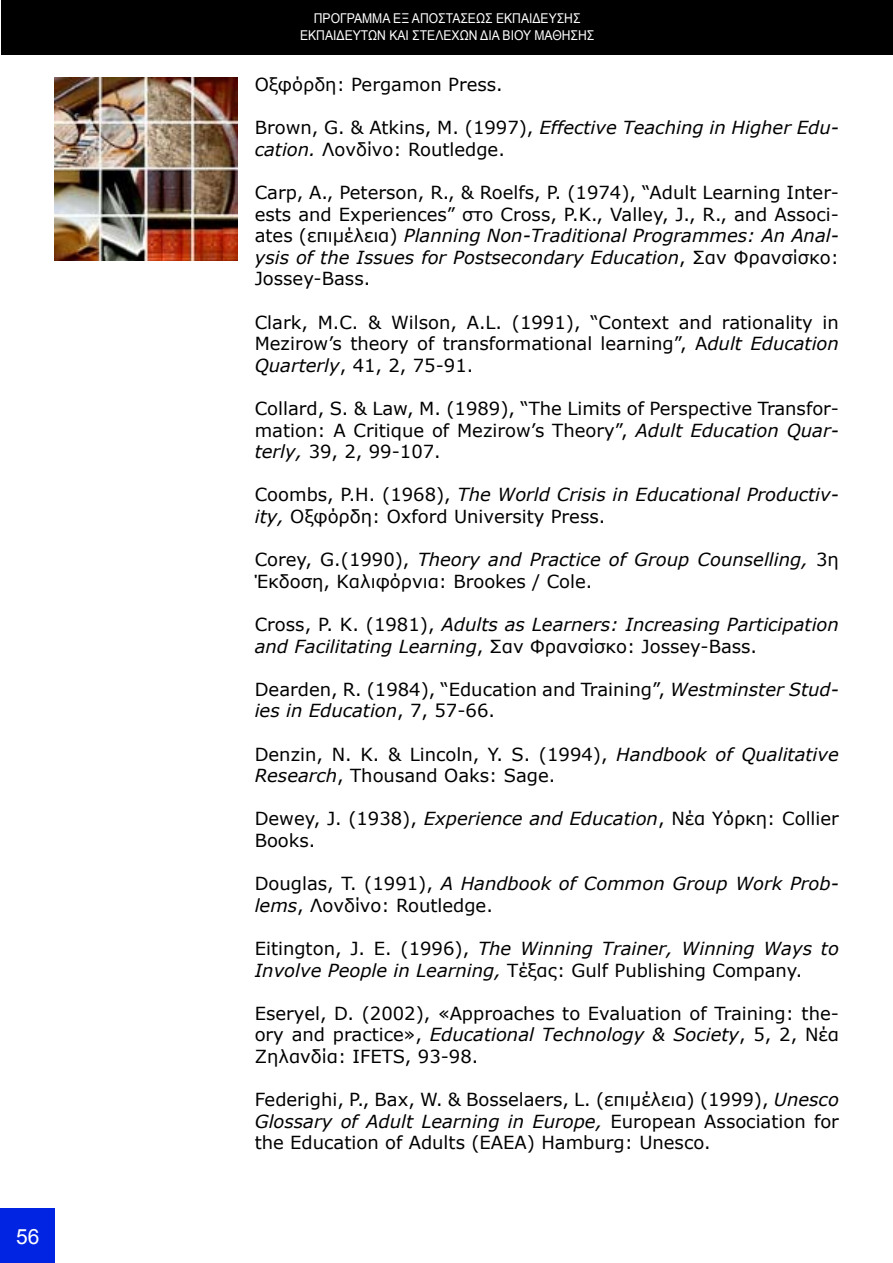
<style>
.page{position:relative;width:893px;height:1263px;background:#fff}
.page>*{position:absolute;margin:0;border:0;box-sizing:border-box;transform-origin:0 0}
.t1{font:21px "Arial";color:#fff}
.t2{font:18px/21.6px "Verdana";color:#000}
.t3{font:italic 18px/21.6px "Verdana";color:#000}
.t4{font:13.5px/16.2px "Arial";color:#fff;text-align:center;scale:.9 1}
.s1{font-style:italic}
.s2{font-style:normal}
</style>
<div class="page">
<div style="left:1px;top:0;width:892px;height:54px;background:#000"></div>
<div style="left:1px;top:1209px;width:54px;height:54px;background:#0024e2"></div>
<img style="left:54px;top:77px;width:183px;height:183px">
<p class="t1" style="left:16px;top:1222px;width:25px">56</p>
<p class="t4" style="left:300px;top:11px;width:328px">ΠΡΟΓΡΑΜΜΑ ΕΞ ΑΠΟΣΤΑΣΕΩΣ ΕΚΠΑΙΔΕΥΣΗΣ<br>ΕΚΠΑΙΔΕΥΤΩΝ ΚΑΙ ΣΤΕΛΕΧΩΝ ΔΙΑ ΒΙΟΥ ΜΑΘΗΣΗΣ</p>
<p class="t2" style="left:255px;top:73px;width:250px">Οξφόρδη: Pergamon Press.</p>
<p class="t2" style="left:255px;top:116px;width:586px">Brown, G. &amp; Atkins, M. (1997), <span class="s1">Effective Teaching in Higher Edu&shy;cation.</span> Λονδίνο: Routledge.</p>
<p class="t2" style="left:255px;top:181px;width:586px;text-align:justify">Carp, A., Peterson, R., &amp; Roelfs, P. (1974), “Adult Learning Inter&shy;ests and Experiences” στο Cross, P.K., Valley, J., R., and Associ&shy;ates (επιμέλεια) <span class="s1">Planning Non-Traditional Programmes: An Anal&shy;ysis of the Issues for Postsecondary Education</span>, Σαν Φρανσίσκο:<br>Jossey-Bass.</p>
<p class="t2" style="left:255px;top:311px;width:586px;text-align:justify">Clark, M.C. &amp; Wilson, A.L. (1991), “Context and rationality in Mezirow’s theory of transformational learning”, A<span class="s1">dult Education Quarterly</span>, 41, 2, 75-91.</p>
<p class="t2" style="left:255px;top:397px;width:586px;text-align:justify">Collard, S. &amp; Law, M. (1989), “The Limits of Perspective Transfor&shy;mation: A Critique of Mezirow’s Theory”, <span class="s1">Adult Education Quar&shy;terly,</span> 39, 2, 99-107.</p>
<p class="t2" style="left:255px;top:483px;width:586px">Coombs, P.H. (1968), <span class="s1">The World Crisis in Educational Productiv&shy;ity,</span> Οξφόρδη: Oxford University Press.</p>
<p class="t2" style="left:255px;top:548px;width:586px">Corey, G.(1990), <span class="s1">Theory and Practice of Group Counselling,</span> 3η<br>Έκδοση, Καλιφόρνια: Brookes / Cole.</p>
<p class="t3" style="left:255px;top:613px;width:586px"><span class="s2">Cross, P. K. (1981),</span> Adults as Learners: Increasing Participation and Facilitating Learning<span class="s2">, Σαν Φρανσίσκο: Jossey-Bass.</span></p>
<p class="t2" style="left:255px;top:678px;width:586px">Dearden, R. (1984), “Education and Training”, <span class="s1">Westminster Stud&shy;ies in Education</span>, 7, 57-66.</p>
<p class="t2" style="left:255px;top:743px;width:586px">Denzin, Ν. Κ. &amp; Lincoln, Y. S. (1994), <span class="s1">Handbook of Qualitative<br>Research</span>, Thousand Oaks: Sage.</p>
<p class="t2" style="left:255px;top:807px;width:586px">Dewey, J. (1938), <span class="s1">Experience and Education</span>, Νέα Υόρκη: Collier<br>Books.</p>
<p class="t2" style="left:255px;top:872px;width:586px">Douglas, T. (1991), <span class="s1">A Handbook of Common Group Work Prob&shy;lems</span>, Λονδίνο: Routledge.</p>
<p class="t3" style="left:255px;top:937px;width:586px"><span class="s2">Eitington, J. E. (1996),</span> The Winning Trainer, Winning Ways to<br>Involve People in Learning, <span class="s2">Τέξας: Gulf Publishing Company.</span></p>
<p class="t2" style="left:255px;top:1002px;width:586px;text-align:justify">Eseryel, D. (2002), «Approaches to Evaluation of Training: the&shy;ory and practice», <span class="s1">Educational Technology &amp; Society</span>, 5, 2, Νέα Ζηλανδία: IFETS, 93-98.</p>
<p class="t2" style="left:255px;top:1088px;width:586px;text-align:justify">Federighi, P., Bax, W. &amp; Bosselaers, L. (επιμέλεια) (1999), <span class="s1">Unesco Glossary of Adult Learning in Europe,</span> European Association for the Education of Adults (EAEA) Hamburg: Unesco.</p>
</div>
